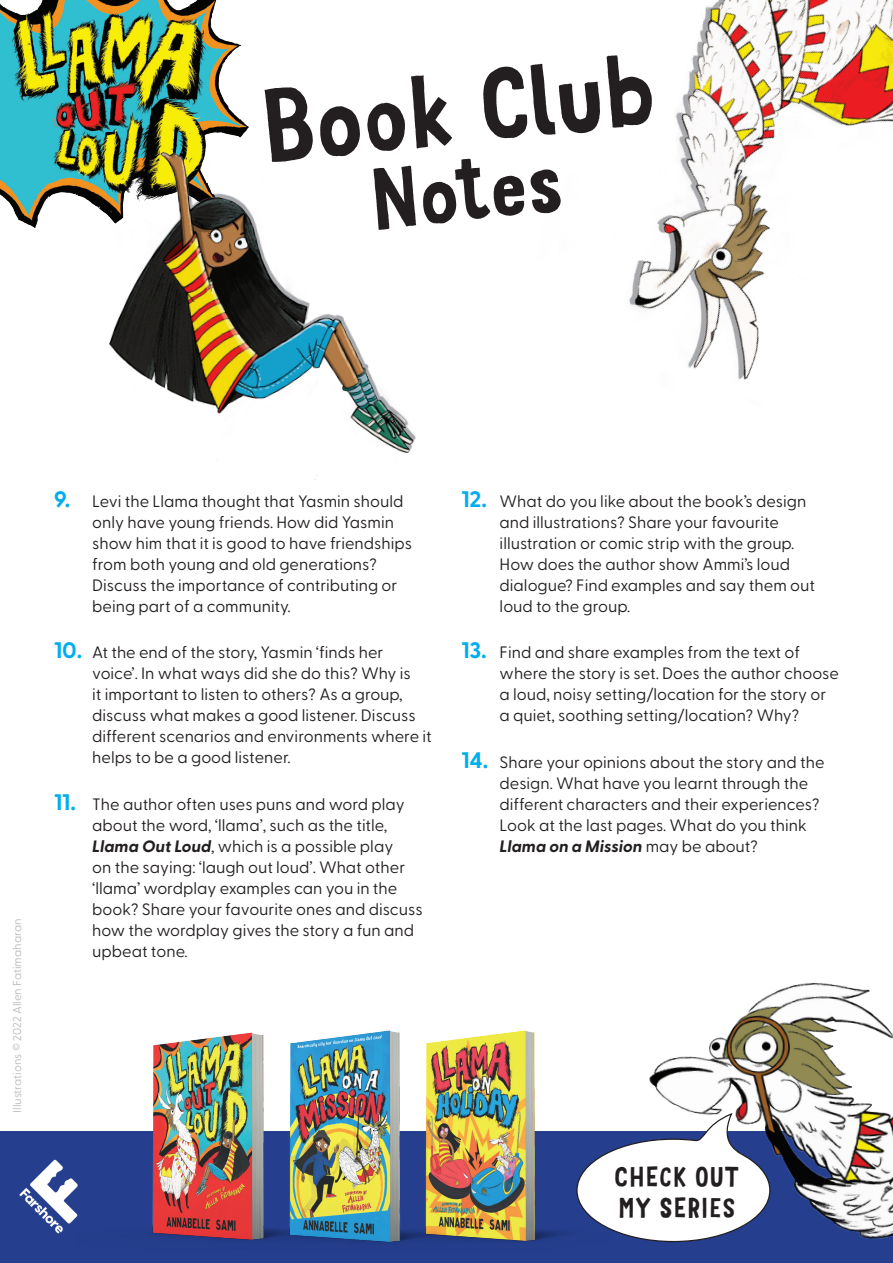
<style>
.page{position:relative;width:893px;height:1263px;background:#fff}
.page>*{position:absolute;margin:0;border:0;box-sizing:border-box;transform-origin:0 0}
.t1{font:99px "Mr Dodo";color:#231f20}
.t2{font:82.5px "Mr Dodo";color:#231f20}
.t3{font:27.15px/30.9px "Mr Dodo";color:#231f20}
.t4{font:16.5px/21px "Greycliff CF";color:#231f20}
.t5{font:11.55px "Greycliff CF";color:#bcbdc0}
.s1{font-weight:700;font-size:22.5px;color:#00aeef}
.s2{font-weight:700;font-style:italic}
</style>
<div class="page">
<div style="left:0;top:1131px;width:893px;height:132px;background:#253f8e"></div>
<img style="left:475px;top:1030px;width:92px;height:212px">
<img style="left:152px;top:1038px;width:58px;height:201px">
<img style="left:210px;top:1030px;width:265px;height:213px">
<img style="left:649px;top:983px;width:244px;height:256px">
<svg style="left:576px;top:1112px;width:195px;height:131px"></svg>
<img style="left:19px;top:1159px;width:59px;height:75px">
<img style="left:109px;top:257px;width:200px;height:157px">
<img style="left:0;top:0;width:265px;height:259px">
<img style="left:309px;top:0;width:584px;height:480px">
<h1 class="t1" style="left:255px;top:65px;width:400px;rotate:-5deg">Book Club</h1>
<h2 class="t2" style="left:365px;top:148px;width:195px;rotate:-5deg">Notes</h2>
<p class="t5" style="left:8px;top:1113px;width:196px;rotate:-90deg">Illustrations © 2022 Allen Fatimaharan</p>
<p class="t4" style="left:92px;top:489px;width:321px;text-indent:-38px"><span class="s1">9.</span> Levi the Llama thought that Yasmin should only have young friends. How did Yasmin show him that it is good to have friendships from both young and old generations?<br>Discuss the importance of contributing or being part of a community.</p>
<p class="t4" style="left:92px;top:641px;width:341px;text-indent:-38px"><span class="s1">10.</span> At the end of the story, Yasmin ‘finds her voice’. In what ways did she do this? Why is<br>it important to listen to others? As a group, discuss what makes a good listener. Discuss different scenarios and environments where it helps to be a good listener.</p>
<p class="t4" style="left:92px;top:792px;width:332px;text-indent:-38px"><span class="s1">11.</span> The author often uses puns and word play about the word, ‘llama’, such as the title, <span class="s2">Llama Out Loud</span>, which is a possible play<br>on the saying: ‘laugh out loud’. What other ‘llama’ wordplay examples can you in the book? Share your favourite ones and discuss how the wordplay gives the story a fun and upbeat tone.</p>
<p class="t4" style="left:500px;top:489px;width:317px;text-indent:-38px"><span class="s1">12.</span> What do you like about the book’s design and illustrations? Share your favourite illustration or comic strip with the group.<br>How does the author show Ammi’s loud dialogue? Find examples and say them out loud to the group.</p>
<p class="t4" style="left:500px;top:641px;width:341px;text-indent:-38px"><span class="s1">13.</span> Find and share examples from the text of where the story is set. Does the author choose a loud, noisy setting/location for the story or a quiet, soothing setting/location? Why?</p>
<p class="t4" style="left:500px;top:750px;width:326px;text-indent:-38px"><span class="s1">14.</span> Share your opinions about the story and the design. What have you learnt through the different characters and their experiences?<br>Look at the last pages. What do you think <span class="s2">Llama on a Mission</span> may be about?</p>
<h3 class="t3" style="left:614px;top:1162px;width:127px">CHECK OUT<br>MY SERIES</h3>
</div>
